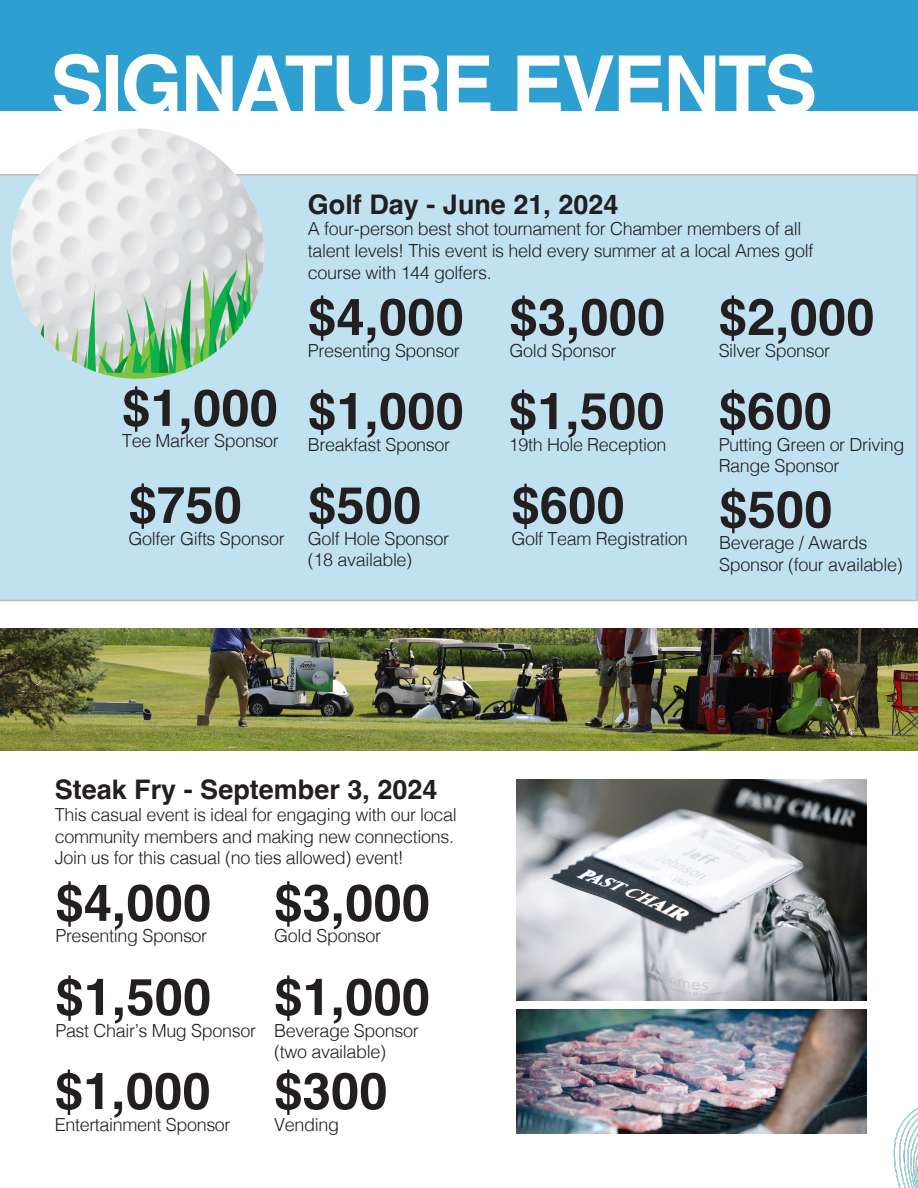
<style>
.page{position:relative;width:918px;height:1188px;background:#fff}
.page>*{position:absolute;margin:0;border:0;box-sizing:border-box;transform-origin:0 0}
.t1{font:700 79.5px "Helvetica";letter-spacing:-.03em;color:#fff}
.t2{font:700 51px "Helvetica";color:#231f20}
.t3{font:700 27px "Helvetica";color:#231f20}
.t4{font:300 18px/21.6px "Helvetica";letter-spacing:-.02em;color:#231f20}
</style>
<div class="page">
<div style="left:0;top:0;width:918px;height:110px;background:#2d9fd0"></div>
<div style="left:0;top:174px;width:918px;height:427px;background:#c0e2f0"></div>
<img style="left:11px;top:128px;width:253px;height:251px">
<img style="left:758px;top:1000px;width:160px;height:188px">
<img style="left:516px;top:1010px;width:351px;height:124px">
<img style="left:516px;top:779px;width:351px;height:221px">
<img style="left:0;top:629px;width:918px;height:121px">
<p class="t1" style="left:50px;top:36px;width:768px">SIGNATURE EVENTS</p>
<p class="t3" style="left:308px;top:188px;width:312px">Golf Day - June 21, 2024</p>
<p class="t4" style="left:308px;top:217px;width:507px">A four-person best shot tournament for Chamber members of all talent levels! This event is held every summer at a local Ames golf course with 144 golfers.</p>
<p class="t2" style="left:122px;top:377px;width:157px">$1,000</p>
<p class="t4" style="left:122px;top:429px;width:158px">Tee Marker Sponsor</p>
<p class="t2" style="left:129px;top:474px;width:115px">$750</p>
<p class="t4" style="left:129px;top:526px;width:158px">Golfer Gifts Sponsor</p>
<p class="t2" style="left:308px;top:286px;width:157px">$4,000</p>
<p class="t4" style="left:308px;top:338px;width:153px">Presenting Sponsor</p>
<p class="t2" style="left:308px;top:380px;width:157px">$1,000</p>
<p class="t4" style="left:308px;top:432px;width:144px">Breakfast Sponsor</p>
<p class="t2" style="left:308px;top:474px;width:115px">$500</p>
<p class="t4" style="left:308px;top:526px;width:143px">Golf Hole Sponsor</p>
<p class="t4" style="left:308px;top:548px;width:106px">(18 available)</p>
<p class="t2" style="left:509px;top:286px;width:157px">$3,000</p>
<p class="t4" style="left:509px;top:338px;width:109px">Gold Sponsor</p>
<p class="t2" style="left:509px;top:380px;width:157px">$1,500</p>
<p class="t4" style="left:509px;top:432px;width:159px">19th Hole Reception</p>
<p class="t2" style="left:511px;top:474px;width:115px">$600</p>
<p class="t4" style="left:511px;top:526px;width:178px">Golf Team Registration</p>
<p class="t2" style="left:719px;top:286px;width:157px">$2,000</p>
<p class="t4" style="left:719px;top:338px;width:113px">Silver Sponsor</p>
<p class="t2" style="left:719px;top:380px;width:115px">$600</p>
<p class="t4" style="left:719px;top:432px;width:187px">Putting Green or Driving<br>Range Sponsor</p>
<p class="t2" style="left:719px;top:478px;width:115px">$500</p>
<p class="t4" style="left:719px;top:531px;width:185px">Beverage / Awards<br>Sponsor (four available)</p>
<p class="t3" style="left:55px;top:773px;width:384px">Steak Fry - September 3, 2024</p>
<p class="t4" style="left:55px;top:802px;width:404px">This casual event is ideal for engaging with our local community members and making new connections.<br>Join us for this casual (no ties allowed) event!</p>
<p class="t2" style="left:55px;top:872px;width:157px">$4,000</p>
<p class="t4" style="left:55px;top:924px;width:153px">Presenting Sponsor</p>
<p class="t2" style="left:55px;top:966px;width:157px">$1,500</p>
<p class="t4" style="left:55px;top:1018px;width:202px">Past Chair’s Mug Sponsor</p>
<p class="t2" style="left:55px;top:1060px;width:157px">$1,000</p>
<p class="t4" style="left:55px;top:1112px;width:177px">Entertainment Sponsor</p>
<p class="t2" style="left:274px;top:872px;width:157px">$3,000</p>
<p class="t4" style="left:274px;top:924px;width:109px">Gold Sponsor</p>
<p class="t2" style="left:274px;top:966px;width:157px">$1,000</p>
<p class="t4" style="left:274px;top:1018px;width:146px">Beverage Sponsor</p>
<p class="t4" style="left:274px;top:1040px;width:113px">(two available)</p>
<p class="t2" style="left:274px;top:1060px;width:115px">$300</p>
<p class="t4" style="left:274px;top:1112px;width:66px">Vending</p>
</div>
